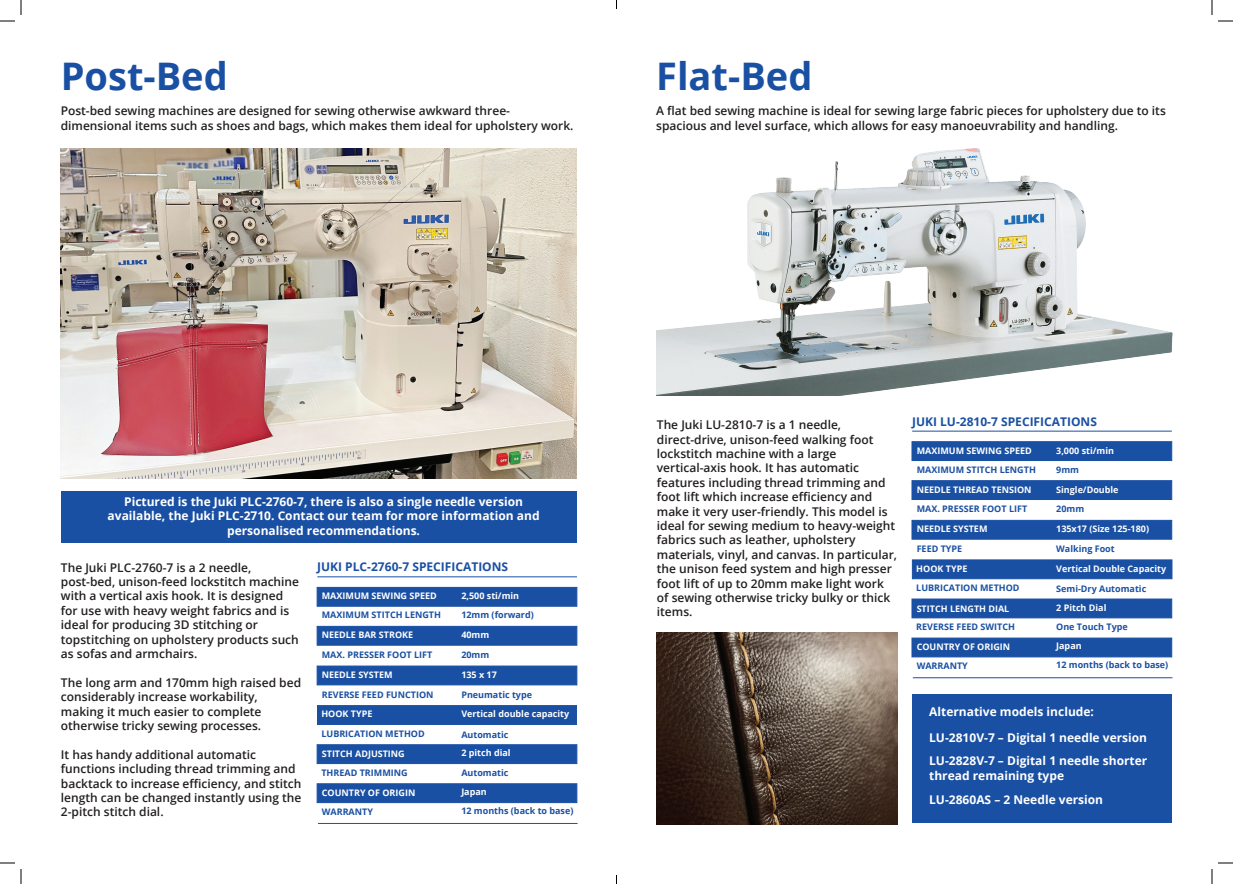
<style>
.page{position:relative;width:1233px;height:884px;background:#fff}
.page>*{position:absolute;margin:0;border:0;box-sizing:border-box;transform-origin:0 0}
.t1{font:700 38px "Open Sans";color:#1a50a3}
.t2{font:600 12px/14.4px "Open Sans";color:#231f20}
.t3{font:700 12px/14.4px "Open Sans";color:#fff}
.t4{font:700 12px "Open Sans";color:#1a50a3}
.t5{font:700 9px "Open Sans";color:#1a50a3}
.t6{font:700 9px "Open Sans";color:#fff}
</style>
<div class="page">
<div style="left:912px;top:694px;width:259px;height:129px;background:#1a50a3"></div>
<div style="left:61px;top:491px;width:516px;height:52px;background:#1a50a3"></div>
<hr style="left:317px;top:576px;width:260px;height:1px;background:#1a50a3">
<div style="left:317px;top:587px;width:260px;height:20px;background:#1a50a3;border:1px solid #1a50a3"></div>
<div style="left:317px;top:626px;width:260px;height:20px;background:#1a50a3;border:1px solid #1a50a3"></div>
<div style="left:317px;top:665px;width:260px;height:20px;background:#1a50a3;border:1px solid #1a50a3"></div>
<div style="left:317px;top:705px;width:260px;height:20px;background:#1a50a3;border:1px solid #1a50a3"></div>
<div style="left:317px;top:744px;width:260px;height:20px;background:#1a50a3;border:1px solid #1a50a3"></div>
<div style="left:317px;top:783px;width:260px;height:20px;background:#1a50a3;border:1px solid #1a50a3"></div>
<hr style="left:318px;top:823px;width:259px;height:1px;background:#1a50a3">
<img style="left:656px;top:148px;width:516px;height:247px">
<img style="left:61px;top:149px;width:516px;height:330px">
<hr style="left:912px;top:431px;width:259px;height:1px;background:#1a50a3">
<div style="left:911px;top:441px;width:261px;height:20px;background:#1a50a3;border:1px solid #1a50a3"></div>
<div style="left:911px;top:480px;width:261px;height:20px;background:#1a50a3;border:1px solid #1a50a3"></div>
<div style="left:911px;top:520px;width:261px;height:20px;background:#1a50a3;border:1px solid #1a50a3"></div>
<div style="left:912px;top:559px;width:260px;height:20px;background:#1a50a3;border:1px solid #1a50a3"></div>
<div style="left:911px;top:598px;width:261px;height:20px;background:#1a50a3;border:1px solid #1a50a3"></div>
<div style="left:911px;top:637px;width:261px;height:20px;background:#1a50a3;border:1px solid #1a50a3"></div>
<hr style="left:912px;top:677px;width:260px;height:1px;background:#1a50a3">
<img style="left:656px;top:632px;width:241px;height:192px">
<svg style="left:1218px;top:20px;width:15px;height:2px"></svg>
<svg style="left:1218px;top:862px;width:15px;height:2px"></svg>
<svg style="left:0;top:0;width:22px;height:22px"></svg>
<svg style="left:0;top:862px;width:22px;height:22px"></svg>
<svg style="left:1211px;top:0;width:1px;height:15px"></svg>
<svg style="left:1211px;top:869px;width:1px;height:15px"></svg>
<h1 class="t1" style="left:61px;top:49px;width:169px">Post-Bed</h1>
<p class="t2" style="left:61px;top:103px;width:514px">Post-bed sewing machines are designed for sewing otherwise awkward three&shy;dimensional items such as shoes and bags, which makes them ideal for upholstery work.</p>
<h1 class="t1" style="left:656px;top:49px;width:158px">Flat-Bed</h1>
<p class="t2" style="left:656px;top:103px;width:511px">A flat bed sewing machine is ideal for sewing large fabric pieces for upholstery due to its spacious and level surface, which allows for easy manoeuvrability and handling.</p>
<p class="t3" style="left:108px;top:494px;width:433px;text-align:center">Pictured is the Juki PLC-2760-7, there is also a single needle version available, the Juki PLC-2710. Contact our team for more information and personalised recommendations.</p>
<p class="t2" style="left:61px;top:560px;width:240px">The Juki PLC-2760-7 is a 2 needle, post-bed, unison-feed lockstitch machine with a vertical axis hook. It is designed for use with heavy weight fabrics and is ideal for producing 3D stitching or topstitching on upholstery products such as sofas and armchairs.</p>
<p class="t2" style="left:61px;top:675px;width:242px">The long arm and 170mm high raised bed considerably increase workability, making it much easier to complete otherwise tricky sewing processes.</p>
<p class="t2" style="left:61px;top:747px;width:242px">It has handy additional automatic functions including thread trimming and backtack to increase efficiency, and stitch length can be changed instantly using the 2-pitch stitch dial.</p>
<p class="t4" style="left:317px;top:558px;width:192px">JUKI PLC-2760-7 SPECIFICATIONS</p>
<p class="t6" style="left:461px;top:590px;width:59px">2,500 sti/min</p>
<p class="t5" style="left:461px;top:609px;width:74px">12mm (forward)</p>
<p class="t6" style="left:461px;top:629px;width:29px">40mm</p>
<p class="t5" style="left:461px;top:648px;width:29px">20mm</p>
<p class="t6" style="left:461px;top:668px;width:37px">135 x 17</p>
<p class="t5" style="left:461px;top:688px;width:72px">Pneumatic type</p>
<p class="t6" style="left:461px;top:708px;width:109px">Vertical double capacity</p>
<p class="t5" style="left:461px;top:728px;width:49px">Automatic</p>
<p class="t6" style="left:461px;top:747px;width:51px">2 pitch dial</p>
<p class="t5" style="left:461px;top:766px;width:49px">Automatic</p>
<p class="t6" style="left:461px;top:785px;width:27px">Japan</p>
<p class="t5" style="left:461px;top:804px;width:114px">12 months (back to base)</p>
<p class="t6" style="left:322px;top:590px;width:117px">MAXIMUM SEWING SPEED</p>
<p class="t5" style="left:322px;top:609px;width:121px">MAXIMUM STITCH LENGTH</p>
<p class="t5" style="left:322px;top:648px;width:112px">MAX. PRESSER FOOT LIFT</p>
<p class="t5" style="left:322px;top:688px;width:113px">REVERSE FEED FUNCTION</p>
<p class="t5" style="left:321px;top:727px;width:105px">LUBRICATION METHOD</p>
<p class="t5" style="left:321px;top:766px;width:88px">THREAD TRIMMING</p>
<p class="t5" style="left:322px;top:805px;width:53px">WARRANTY</p>
<p class="t6" style="left:322px;top:629px;width:93px">NEEDLE BAR STROKE</p>
<p class="t6" style="left:322px;top:668px;width:72px">NEEDLE SYSTEM</p>
<p class="t6" style="left:321px;top:708px;width:53px">HOOK TYPE</p>
<p class="t6" style="left:322px;top:748px;width:84px">STITCH ADJUSTING</p>
<p class="t6" style="left:322px;top:786px;width:95px">COUNTRY OF ORIGIN</p>
<p class="t2" style="left:657px;top:417px;width:242px">The Juki LU-2810-7 is a 1 needle, direct-drive, unison-feed walking foot lockstitch machine with a large vertical-axis hook. It has automatic features including thread trimming and foot lift which increase efficiency and make it very user-friendly. This model is ideal for sewing medium to heavy-weight fabrics such as leather, upholstery materials, vinyl, and canvas. In particular, the unison feed system and high presser foot lift of up to 20mm make light work of sewing otherwise tricky bulky or thick items.</p>
<p class="t4" style="left:912px;top:413px;width:186px">JUKI LU-2810-7 SPECIFICATIONS</p>
<p class="t6" style="left:1056px;top:444px;width:59px">3,000 sti/min</p>
<p class="t5" style="left:1056px;top:463px;width:24px">9mm</p>
<p class="t6" style="left:1056px;top:483px;width:64px">Single/Double</p>
<p class="t5" style="left:1056px;top:503px;width:29px">20mm</p>
<p class="t6" style="left:1056px;top:523px;width:94px">135x17 (Size 125-180)</p>
<p class="t5" style="left:1056px;top:543px;width:60px">Walking Foot</p>
<p class="t6" style="left:1056px;top:562px;width:111px">Vertical Double Capacity</p>
<p class="t5" style="left:1056px;top:582px;width:92px">Semi-Dry Automatic</p>
<p class="t6" style="left:1056px;top:601px;width:52px">2 Pitch Dial</p>
<p class="t5" style="left:1056px;top:620px;width:73px">One Touch Type</p>
<p class="t6" style="left:1056px;top:639px;width:27px">Japan</p>
<p class="t5" style="left:1056px;top:658px;width:114px">12 months (back to base)</p>
<p class="t3" style="left:929px;top:698px;width:219px;line-height:25.9px">Alternative models include:<br>LU-2810V-7 – Digital 1 needle version</p>
<p class="t3" style="left:929px;top:754px;width:220px">LU-2828V-7 – Digital 1 needle shorter thread remaining type</p>
<p class="t3" style="left:929px;top:792px;width:175px">LU-2860AS – 2 Needle version</p>
<p class="t6" style="left:916px;top:444px;width:117px">MAXIMUM SEWING SPEED</p>
<p class="t5" style="left:916px;top:463px;width:121px">MAXIMUM STITCH LENGTH</p>
<p class="t5" style="left:916px;top:503px;width:112px">MAX. PRESSER FOOT LIFT</p>
<p class="t5" style="left:916px;top:543px;width:47px">FEED TYPE</p>
<p class="t5" style="left:916px;top:582px;width:105px">LUBRICATION METHOD</p>
<p class="t5" style="left:916px;top:621px;width:100px">REVERSE FEED SWITCH</p>
<p class="t5" style="left:916px;top:659px;width:53px">WARRANTY</p>
<p class="t6" style="left:916px;top:483px;width:116px">NEEDLE THREAD TENSION</p>
<p class="t6" style="left:916px;top:523px;width:72px">NEEDLE SYSTEM</p>
<p class="t6" style="left:916px;top:562px;width:53px">HOOK TYPE</p>
<p class="t6" style="left:916px;top:602px;width:94px">STITCH LENGTH DIAL</p>
<p class="t6" style="left:916px;top:641px;width:95px">COUNTRY OF ORIGIN</p>
</div>
